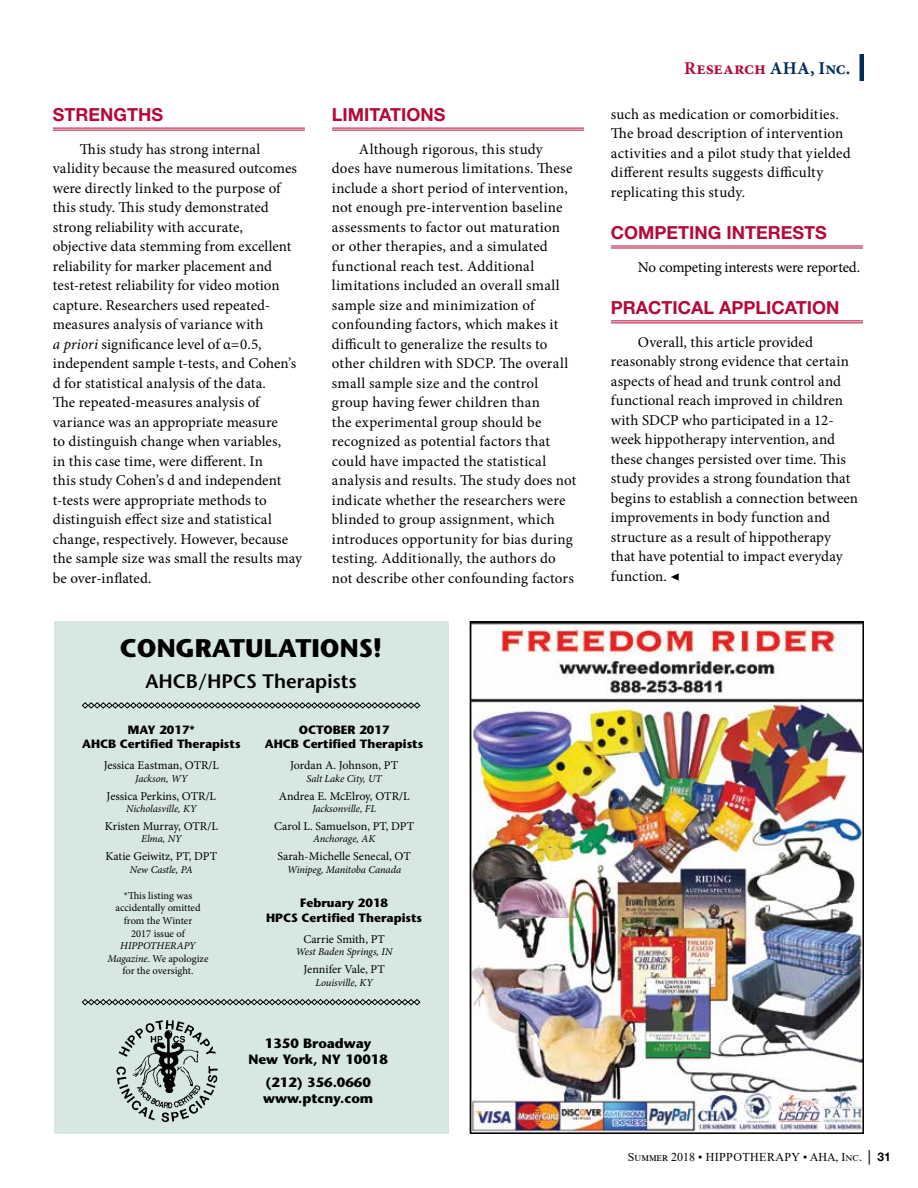
<style>
.page{position:relative;width:918px;height:1188px;background:#fff}
.page>*{position:absolute;margin:0;border:0;box-sizing:border-box;transform-origin:0 0}
.t1{font:700 25.5px "Stone Sans Std";color:#000}
.t2{font:600 19.5px "Stone Sans Std";color:#000}
.t3{font:700 18px "Helvetica Neue LT Std";color:#b50938}
.t4{font:700 18px "Minion Pro";letter-spacing:.005em;color:#b50938}
.t5{font:15px/19.5px "Minion Pro";letter-spacing:.01em;color:#000}
.t6{font:700 13.5px/16.2px "Stone Sans Std";color:#000;text-align:center}
.t7{font:12px "Minion Pro";color:#000}
.t8{font:700 12px/14.4px "Stone Sans Std";color:#000;text-align:center}
.t9{font:12px "Times New Roman";letter-spacing:.035em;color:#000}
.t10{font:italic 10.5px "Minion Pro";letter-spacing:-.005em;color:#000}
.t11{font:10.5px/12.6px "Minion Pro";color:#000;text-align:center}
.s1{font-style:italic}
.s2{color:#002d5b}
.s3{font-size:15.75px}
.s4{font-family:"Verdana";font-weight:700}
.s5{font-family:"Helvetica Neue LT Std";font-weight:700}
</style>
<div class="page">
<hr style="left:860px;top:54px;width:4px;height:27px;background:#002d5b">
<hr style="left:53px;top:128px;width:252px;height:1px;background:#b50938">
<hr style="left:53px;top:130px;width:252px;height:1px;background:#b50938">
<hr style="left:332px;top:128px;width:252px;height:1px;background:#b50938">
<hr style="left:332px;top:130px;width:252px;height:1px;background:#b50938">
<hr style="left:611px;top:246px;width:252px;height:1px;background:#b50938">
<hr style="left:611px;top:248px;width:252px;height:1px;background:#b50938">
<hr style="left:611px;top:320px;width:252px;height:1px;background:#b50938">
<hr style="left:611px;top:322px;width:252px;height:1px;background:#b50938">
<div style="left:54px;top:621px;width:394px;height:513px;background:#d7e8e1"></div>
<svg style="left:82px;top:999px;width:339px;height:7px"></svg>
<svg style="left:82px;top:702px;width:339px;height:7px"></svg>
<img style="left:116px;top:1020px;width:102px;height:103px">
<img style="left:473px;top:624px;width:388px;height:507px">
<div style="left:470px;top:621px;width:394px;height:513px;border:2px solid #000"></div>
<p class="t3" style="left:53px;top:103px;width:112px">STRENGTHS</p>
<p class="t5" style="left:53px;top:139px;width:251px;text-indent:27px">This study has strong internal validity because the measured outcomes were directly linked to the purpose of this study. This study demonstrated strong reliability with accurate,<br>objective data stemming from excellent reliability for marker placement and test-retest reliability for video motion capture. Researchers used repeated&shy;measures analysis of variance with<br><span class="s1">a priori</span> significance level of α=0.5, independent sample t-tests, and Cohen’s d for statistical analysis of the data.<br>The repeated-measures analysis of variance was an appropriate measure<br>to distinguish change when variables,<br>in this case time, were different. In<br>this study Cohen’s d and independent t-tests were appropriate methods to distinguish effect size and statistical change, respectively. However, because the sample size was small the results may be over-inflated.</p>
<p class="t3" style="left:332px;top:103px;width:115px">LIMITATIONS</p>
<p class="t5" style="left:332px;top:139px;width:246px;text-indent:27px">Although rigorous, this study<br>does have numerous limitations. These include a short period of intervention, not enough pre-intervention baseline assessments to factor out maturation or other therapies, and a simulated functional reach test. Additional limitations included an overall small sample size and minimization of confounding factors, which makes it difficult to generalize the results to other children with SDCP. The overall small sample size and the control group having fewer children than<br>the experimental group should be recognized as potential factors that could have impacted the statistical analysis and results. The study does not indicate whether the researchers were blinded to group assignment, which introduces opportunity for bias during testing. Additionally, the authors do not describe other confounding factors</p>
<h1 class="t1" style="left:120px;top:633px;width:264px">CONGRATULATIONS!</h1>
<h2 class="t2" style="left:145px;top:669px;width:213px">AHCB/HPCS Therapists</h2>
<p class="t8" style="left:82px;top:722px;width:160px">MAY 2017*<br>AHCB Certified Therapists</p>
<p class="t7" style="left:104px;top:757px;width:117px">Jessica Eastman, OTR/L</p>
<p class="t10" style="left:135px;top:771px;width:54px">Jackson, WY</p>
<p class="t7" style="left:107px;top:788px;width:111px">Jessica Perkins, OTR/L</p>
<p class="t10" style="left:126px;top:802px;width:72px">Nicholasville, KY</p>
<p class="t7" style="left:105px;top:818px;width:114px">Kristen Murray, OTR/L</p>
<p class="t10" style="left:141px;top:832px;width:42px">Elma, NY</p>
<p class="t7" style="left:106px;top:848px;width:113px">Katie Geiwitz, PT, DPT</p>
<p class="t10" style="left:130px;top:862px;width:64px">New Castle, PA</p>
<p class="t11" style="left:115px;top:889px;width:87px">*This listing was accidentally omitted from the Winter<br>2017 issue of</p>
<p class="t11" style="left:108px;top:940px;width:102px"><span class="s1">HIPPOTHERAPY<br>Magazine</span>. We apologize for the oversight.</p>
<p class="t8" style="left:265px;top:722px;width:160px">OCTOBER 2017<br>AHCB Certified Therapists</p>
<p class="t7" style="left:290px;top:757px;width:109px">Jordan A. Johnson, PT</p>
<p class="t10" style="left:307px;top:771px;width:77px">Salt Lake City, UT</p>
<p class="t7" style="left:279px;top:788px;width:132px">Andrea E. McElroy, OTR/L</p>
<p class="t10" style="left:312px;top:802px;width:65px">Jacksonville, FL</p>
<p class="t7" style="left:274px;top:818px;width:141px">Carol L. Samuelson, PT, DPT</p>
<p class="t10" style="left:313px;top:832px;width:64px">Anchorage, AK</p>
<p class="t7" style="left:278px;top:848px;width:135px">Sarah-Michelle Senecal, OT</p>
<p class="t10" style="left:287px;top:862px;width:115px">Winipeg, Manitoba Canada</p>
<p class="t8" style="left:266px;top:896px;width:157px">February 2018<br>HPCS Certified Therapists</p>
<p class="t7" style="left:303px;top:931px;width:83px">Carrie Smith, PT</p>
<p class="t10" style="left:296px;top:945px;width:98px">West Baden Springs, IN</p>
<p class="t7" style="left:304px;top:961px;width:83px">Jennifer Vale, PT</p>
<p class="t10" style="left:315px;top:975px;width:59px">Louisville, KY</p>
<p class="t6" style="left:248px;top:1035px;width:141px">1350 Broadway<br>New York, NY 10018</p>
<p class="t6" style="left:263px;top:1074px;width:112px;text-align:left">(212) 356.0660 www.ptcny.com</p>
<p class="t4" style="left:684px;top:56px;width:168px">Research <span class="s2">AHA, Inc.</span></p>
<p class="t5" style="left:611px;top:104px;width:241px">such as medication or comorbidities.<br>The broad description of intervention activities and a pilot study that yielded different results suggests difficulty replicating this study.</p>
<p class="t3" style="left:611px;top:221px;width:217px">COMPETING INTERESTS</p>
<p class="t5" style="left:638px;top:257px;width:224px">No competing interests were reported.</p>
<p class="t3" style="left:611px;top:296px;width:230px">PRACTICAL APPLICATION</p>
<p class="t5" style="left:611px;top:332px;width:249px;text-indent:27px">Overall, this article provided reasonably strong evidence that certain aspects of head and trunk control and functional reach improved in children with SDCP who participated in a 12- week hippotherapy intervention, and these changes persisted over time. This study provides a strong foundation that begins to establish a connection between improvements in body function and structure as a result of hippotherapy that have potential to impact everyday function. <span class="s3">◀</span></p>
<p class="t9" style="left:628px;top:1149px;width:265px">Summer 2018 ▪ HIPPOTHERAPY ▪ AHA, Inc. <span class="s4">│</span> <span class="s5">31</span></p>
</div>
